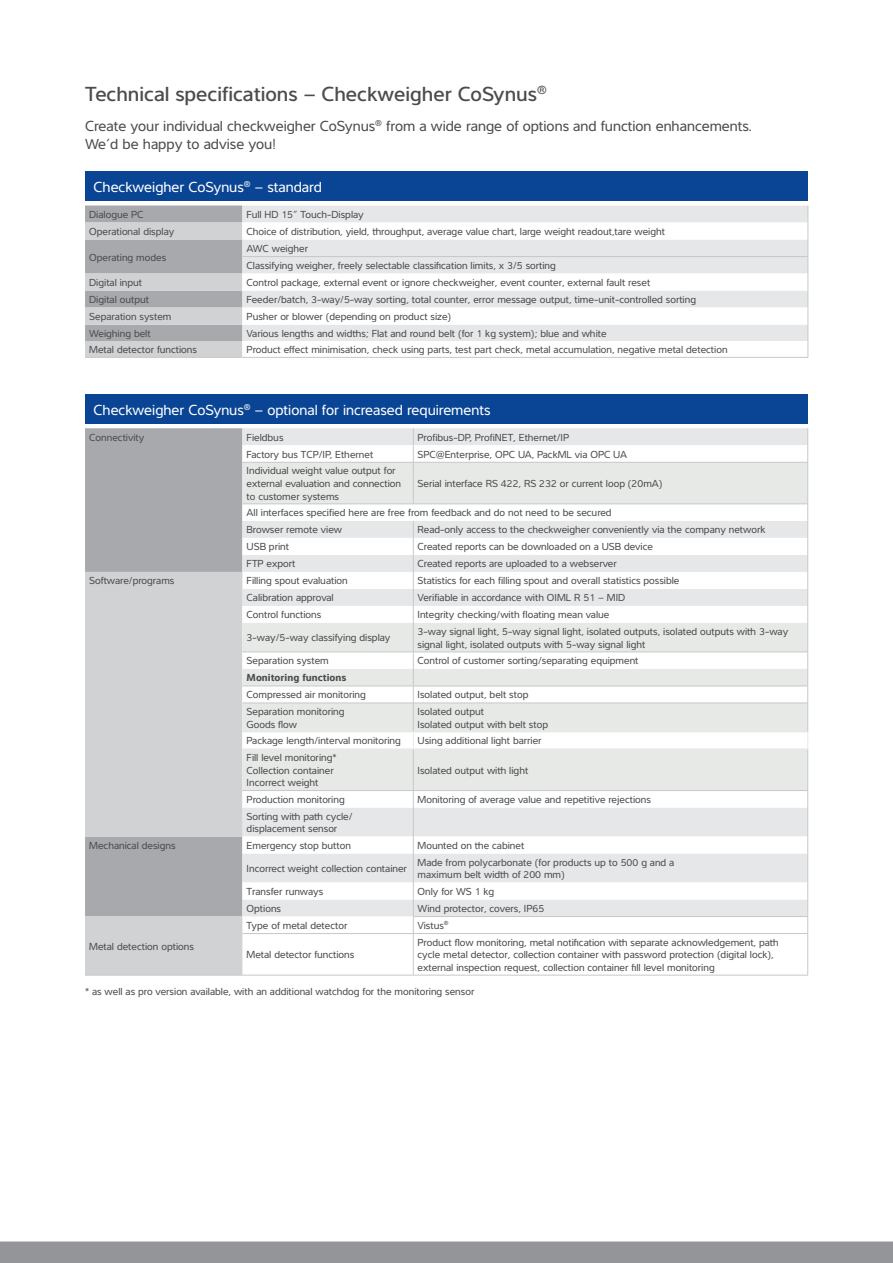
<style>
.page{position:relative;width:893px;height:1263px;background:#fff}
.page>*{position:absolute;margin:0;border:0;box-sizing:border-box;transform-origin:0 0}
.t1{font:500 21px "Interval Pro";color:#4b4c4d}
.t2{font:15px/18px "Interval Pro";color:#4b4c4d}
.t3{font:15px "Interval Pro";color:#fff}
.t4{font:10.5px/12.6px "Interval Pro";color:#4b4c4d}
.t5{font:700 10.5px "Interval Pro";color:#4b4c4d}
</style>
<div class="page">
<div style="left:0;top:1241px;width:893px;height:22px;background:#939598"></div>
<div style="left:85px;top:171px;width:723px;height:30px;background:#094594"></div>
<div style="left:242px;top:206px;width:566px;height:17px;background:#e6e7e9"></div>
<svg style="left:85px;top:206px;width:157px;height:151px;background:#bbbbbf"></svg>
<svg style="left:242px;top:223px;width:566px;height:134px"></svg>
<hr style="left:242px;top:256px;width:566px;height:1px;background:#c7c8ca">
<hr style="left:85px;top:357px;width:157px;height:1px;background:#c7c8ca">
<hr style="left:242px;top:357px;width:566px;height:1px;background:#c7c8ca">
<svg style="left:808px;top:206px;width:1px;height:151px"></svg>
<div style="left:85px;top:394px;width:723px;height:30px;background:#094594"></div>
<div style="left:85px;top:428px;width:157px;height:144px;background:#a8a9ad"></div>
<svg style="left:85px;top:572px;width:157px;height:403px;background:#c8c9cc"></svg>
<hr style="left:242px;top:933px;width:171px;height:1px;background:#c7c8ca">
<hr style="left:85px;top:975px;width:157px;height:1px;background:#c7c8ca">
<hr style="left:242px;top:975px;width:171px;height:1px;background:#c7c8ca">
<hr style="left:413px;top:934px;width:1px;height:41px;background:#c7c8ca">
<hr style="left:807px;top:934px;width:1px;height:41px;background:#c7c8ca">
<hr style="left:413px;top:933px;width:395px;height:1px;background:#c7c8ca">
<hr style="left:413px;top:975px;width:395px;height:1px;background:#c7c8ca">
<svg style="left:242px;top:428px;width:566px;height:505px"></svg>
<hr style="left:242px;top:749px;width:171px;height:1px;background:#e7e9e7">
<hr style="left:413px;top:749px;width:395px;height:1px;background:#e7e9e7">
<p class="t1" style="left:85px;top:77px;width:463px">Technical specifications – Checkweigher CoSynus<sup>®</sup></p>
<p class="t2" style="left:85px;top:116px;width:668px">Create your individual checkweigher CoSynus<sup>®</sup> from a wide range of options and function enhancements.<br>We’d be happy to advise you!</p>
<p class="t3" style="left:94px;top:176px;width:230px">Checkweigher CoSynus<sup>®</sup> – standard</p>
<p class="t4" style="left:89px;top:208px;width:56px">Dialogue PC</p>
<p class="t4" style="left:247px;top:208px;width:119px">Full HD 15” Touch-Display</p>
<p class="t4" style="left:89px;top:225px;width:87px">Operational display</p>
<p class="t4" style="left:247px;top:225px;width:420px">Choice of distribution, yield, throughput, average value chart, large weight readout,tare weight</p>
<p class="t4" style="left:89px;top:250px;width:78px">Operating modes</p>
<p class="t4" style="left:247px;top:242px;width:63px">AWC weigher</p>
<p class="t4" style="left:247px;top:259px;width:311px">Classifying weigher, freely selectable classification limits, x 3/5 sorting</p>
<p class="t4" style="left:89px;top:276px;width:54px">Digital input</p>
<p class="t4" style="left:247px;top:276px;width:405px">Control package, external event or ignore checkweigher, event counter, external fault reset</p>
<p class="t4" style="left:89px;top:293px;width:61px">Digital output</p>
<p class="t4" style="left:247px;top:293px;width:451px">Feeder/batch, 3-way/5-way sorting, total counter, error message output, time-unit-controlled sorting</p>
<p class="t4" style="left:89px;top:310px;width:84px">Separation system</p>
<p class="t4" style="left:247px;top:310px;width:206px">Pusher or blower (depending on product size)</p>
<p class="t4" style="left:89px;top:326px;width:63px">Weighing belt</p>
<p class="t4" style="left:247px;top:326px;width:361px">Various lengths and widths; Flat and round belt (for 1 kg system); blue and white</p>
<p class="t4" style="left:89px;top:343px;width:109px">Metal detector functions</p>
<p class="t4" style="left:247px;top:343px;width:482px">Product effect minimisation, check using parts, test part check, metal accumulation, negative metal detection</p>
<p class="t3" style="left:94px;top:398px;width:398px">Checkweigher CoSynus<sup>®</sup> – optional for increased requirements</p>
<p class="t4" style="left:89px;top:430px;width:57px">Connectivity</p>
<p class="t4" style="left:247px;top:430px;width:38px">Fieldbus</p>
<p class="t4" style="left:418px;top:430px;width:153px">Profibus-DP, ProfiNET, Ethernet/IP</p>
<p class="t4" style="left:247px;top:447px;width:128px">Factory bus TCP/IP, Ethernet</p>
<p class="t4" style="left:418px;top:447px;width:211px">SPC@Enterprise, OPC UA, PackML via OPC UA</p>
<p class="t4" style="left:247px;top:464px;width:156px">Individual weight value output for external evaluation and connection to customer systems</p>
<p class="t4" style="left:418px;top:477px;width:246px">Serial interface RS 422, RS 232 or current loop (20mA)</p>
<p class="t4" style="left:247px;top:506px;width:367px">All interfaces specified here are free from feedback and do not need to be secured</p>
<p class="t4" style="left:247px;top:523px;width:97px">Browser remote view</p>
<p class="t4" style="left:418px;top:523px;width:349px">Read-only access to the checkweigher conveniently via the company network</p>
<p class="t4" style="left:247px;top:540px;width:44px">USB print</p>
<p class="t4" style="left:418px;top:540px;width:237px">Created reports can be downloaded on a USB device</p>
<p class="t4" style="left:247px;top:557px;width:50px">FTP export</p>
<p class="t4" style="left:418px;top:557px;width:201px">Created reports are uploaded to a webserver</p>
<p class="t4" style="left:89px;top:574px;width:87px">Software/programs</p>
<p class="t4" style="left:247px;top:574px;width:103px">Filling spout evaluation</p>
<p class="t4" style="left:418px;top:574px;width:263px">Statistics for each filling spout and overall statistics possible</p>
<p class="t4" style="left:247px;top:591px;width:89px">Calibration approval</p>
<p class="t4" style="left:418px;top:591px;width:209px">Verifiable in accordance with OIML R 51 – MID</p>
<p class="t4" style="left:247px;top:608px;width:76px">Control functions</p>
<p class="t4" style="left:418px;top:608px;width:193px">Integrity checking/with floating mean value</p>
<p class="t4" style="left:247px;top:631px;width:145px">3-way/5-way classifying display</p>
<p class="t4" style="left:418px;top:625px;width:372px">3-way signal light, 5-way signal light, isolated outputs, isolated outputs with 3-way signal light, isolated outputs with 5-way signal light</p>
<p class="t4" style="left:247px;top:654px;width:84px">Separation system</p>
<p class="t4" style="left:418px;top:654px;width:222px">Control of customer sorting/separating equipment</p>
<p class="t5" style="left:247px;top:670px;width:101px">Monitoring functions</p>
<p class="t4" style="left:247px;top:688px;width:121px">Compressed air monitoring</p>
<p class="t4" style="left:418px;top:688px;width:112px">Isolated output, belt stop</p>
<p class="t4" style="left:247px;top:705px;width:99px">Separation monitoring</p>
<p class="t4" style="left:247px;top:717px;width:52px">Goods flow</p>
<p class="t4" style="left:418px;top:705px;width:68px">Isolated output</p>
<p class="t4" style="left:418px;top:717px;width:132px">Isolated output with belt stop</p>
<p class="t4" style="left:247px;top:734px;width:156px">Package length/interval monitoring</p>
<p class="t4" style="left:418px;top:734px;width:126px">Using additional light barrier</p>
<p class="t4" style="left:247px;top:751px;width:91px">Fill level monitoring*</p>
<p class="t4" style="left:247px;top:763px;width:89px">Collection container</p>
<p class="t4" style="left:247px;top:776px;width:73px">Incorrect weight</p>
<p class="t4" style="left:418px;top:763px;width:112px">Isolated output with light</p>
<p class="t4" style="left:247px;top:793px;width:100px">Production monitoring</p>
<p class="t4" style="left:418px;top:793px;width:235px">Monitoring of average value and repetitive rejections</p>
<p class="t4" style="left:247px;top:809px;width:107px">Sorting with path cycle/ displacement sensor</p>
<p class="t4" style="left:89px;top:838px;width:88px">Mechanical designs</p>
<p class="t4" style="left:247px;top:839px;width:106px">Emergency stop button</p>
<p class="t4" style="left:418px;top:839px;width:108px">Mounted on the cabinet</p>
<p class="t4" style="left:247px;top:862px;width:162px">Incorrect weight collection container</p>
<p class="t4" style="left:418px;top:855px;width:258px">Made from polycarbonate (for products up to 500 g and a maximum belt width of 200 mm)</p>
<p class="t4" style="left:247px;top:885px;width:78px">Transfer runways</p>
<p class="t4" style="left:418px;top:885px;width:78px">Only for WS 1 kg</p>
<p class="t4" style="left:247px;top:902px;width:36px">Options</p>
<p class="t4" style="left:418px;top:902px;width:128px">Wind protector, covers, IP65</p>
<p class="t4" style="left:89px;top:939px;width:106px">Metal detection options</p>
<p class="t4" style="left:247px;top:919px;width:102px">Type of metal detector</p>
<p class="t4" style="left:418px;top:919px;width:33px">Vistus<sup>®</sup></p>
<p class="t4" style="left:247px;top:948px;width:109px">Metal detector functions</p>
<p class="t4" style="left:418px;top:935px;width:363px">Product flow monitoring, metal notification with separate acknowledgement, path cycle metal detector, collection container with password protection (digital lock), external inspection request, collection container fill level monitoring</p>
<p class="t4" style="left:85px;top:984px;width:391px">* as well as pro version available, with an additional watchdog for the monitoring sensor</p>
</div>
